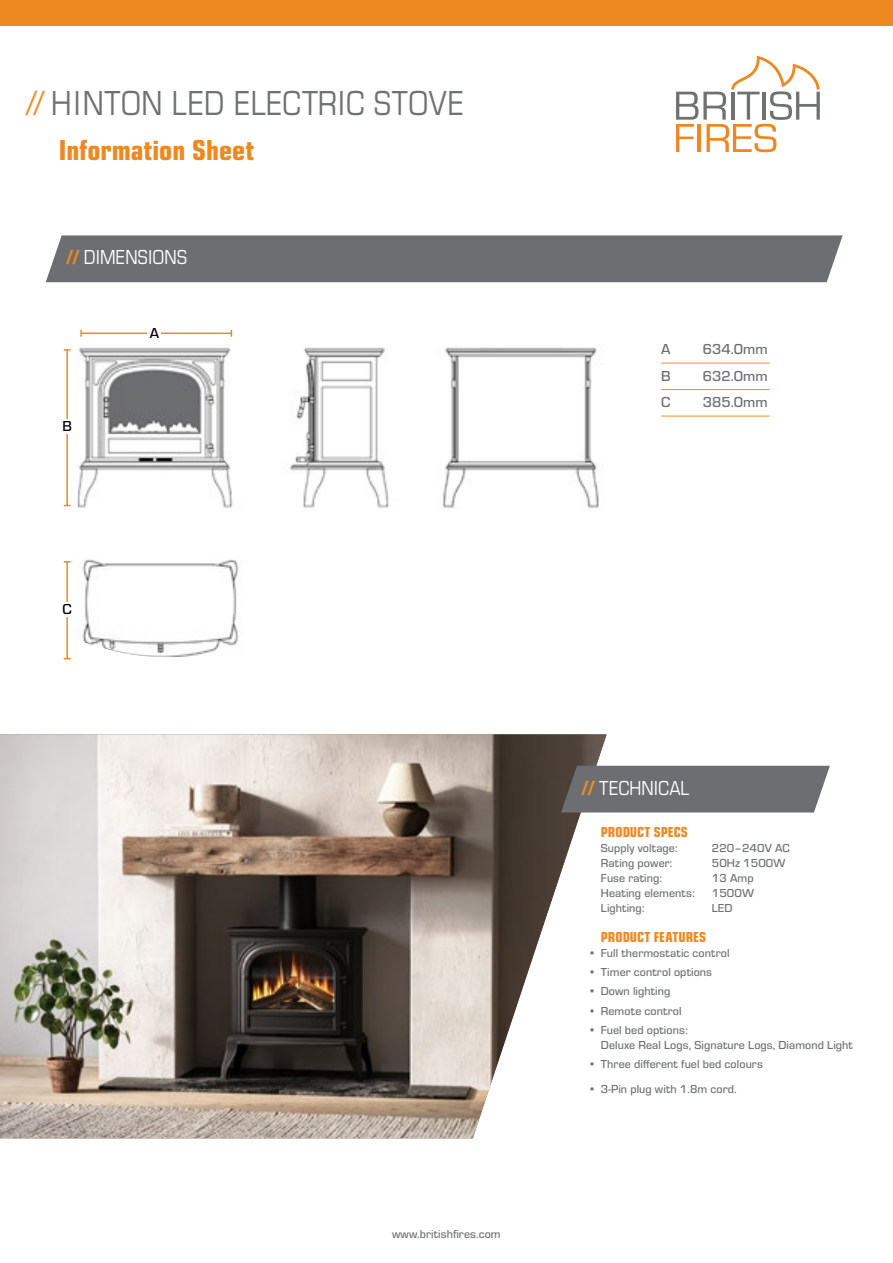
<style>
.page{position:relative;width:893px;height:1263px;background:#fff}
.page>*{position:absolute;margin:0;border:0;box-sizing:border-box;transform-origin:0 0}
.t1{font:36px "Eurostile Con";letter-spacing:.01em;color:#707272}
.t2{font:30px "Eurostile Con Hea";color:#ee8922}
.t3{font:21px "Eurostile Con";color:#fff}
.t4{font:15px "Eurostile Con Hea";color:#ee8922}
.t5{font:500 15px "Eurostile";color:#6d6e71}
.t6{font:500 15px "Eurostile";color:#000}
.t7{font:500 12px/15px "Eurostile";letter-spacing:.005em;color:#707272}
.s1{color:#ee8922}
.s2{font-family:"Eurostile Con Hea";color:#ee8922}
</style>
<div class="page">
<div style="left:0;top:0;width:893px;height:25px;background:#ee8922"></div>
<hr style="left:81px;top:333px;width:150px;height:1px;background:#ee8922">
<svg style="left:80px;top:330px;width:2px;height:7px"></svg>
<hr style="left:66px;top:350px;width:2px;height:155px;background:#ee8922">
<svg style="left:64px;top:349px;width:7px;height:2px"></svg>
<hr style="left:66px;top:562px;width:2px;height:97px;background:#ee8922">
<svg style="left:64px;top:561px;width:7px;height:2px"></svg>
<img style="left:0;top:734px;width:607px;height:404px">
<svg style="left:676px;top:56px;width:144px;height:96px"></svg>
<div style="left:561px;top:766px;width:269px;height:46px;background:#6d6e71"></div>
<div style="left:46px;top:235px;width:797px;height:47px;background:#6d6e71"></div>
<hr style="left:661px;top:363px;width:109px;height:1px;background:#eb9026">
<hr style="left:661px;top:389px;width:109px;height:1px;background:#eb9026">
<hr style="left:661px;top:416px;width:109px;height:1px;background:#eb9026">
<div style="left:148px;top:326px;width:13px;height:14px;background:#fff"></div>
<div style="left:57px;top:419px;width:20px;height:15px;background:#fff"></div>
<div style="left:57px;top:602px;width:20px;height:14px;background:#fff"></div>
<img style="left:78px;top:347px;width:521px;height:310px">
<div style="left:110px;top:580px;width:100px;height:42px;background:#fff"></div>
<h1 class="t1" style="left:26px;top:78px;width:439px"><span class="s1">//</span> HINTON LED ELECTRIC STOVE</h1>
<h2 class="t2" style="left:59px;top:128px;width:197px">Information Sheet</h2>
<h3 class="t3" style="left:67px;top:243px;width:122px"><span class="s2">//</span> DIMENSIONS</h3>
<p class="t6" style="left:62px;top:416px;width:11px">B</p>
<p class="t6" style="left:63px;top:599px;width:11px">C</p>
<p class="t6" style="left:150px;top:323px;width:11px">A</p>
<p class="t7" style="left:392px;top:1226px;width:110px">www.britishfires.com</p>
<p class="t5" style="left:661px;top:339px;width:11px">A</p>
<p class="t5" style="left:703px;top:339px;width:66px">634.0mm</p>
<p class="t5" style="left:661px;top:365px;width:11px">B</p>
<p class="t5" style="left:703px;top:365px;width:66px">632.0mm</p>
<p class="t5" style="left:661px;top:392px;width:11px">C</p>
<p class="t5" style="left:703px;top:392px;width:66px">385.0mm</p>
<h3 class="t3" style="left:582px;top:773px;width:109px"><span class="s2">//</span> TECHNICAL</h3>
<p class="t4" style="left:601px;top:821px;width:88px">PRODUCT SPECS</p>
<p class="t7" style="left:601px;top:840px;width:78px">Supply voltage:</p>
<p class="t7" style="left:712px;top:840px;width:79px">220–240V AC</p>
<p class="t7" style="left:601px;top:855px;width:73px">Rating power:</p>
<p class="t7" style="left:712px;top:855px;width:75px">50Hz 1500W</p>
<p class="t7" style="left:601px;top:870px;width:63px">Fuse rating:</p>
<p class="t7" style="left:712px;top:870px;width:43px">13 Amp</p>
<p class="t7" style="left:601px;top:885px;width:95px">Heating elements:</p>
<p class="t7" style="left:712px;top:885px;width:44px">1500W</p>
<p class="t7" style="left:601px;top:900px;width:45px">Lighting:</p>
<p class="t7" style="left:712px;top:900px;width:22px">LED</p>
<p class="t4" style="left:601px;top:926px;width:107px">PRODUCT FEATURES</p>
<p class="t7" style="left:588px;top:945px;width:143px">• Full thermostatic control</p>
<p class="t7" style="left:588px;top:964px;width:125px">• Timer control options</p>
<p class="t7" style="left:588px;top:983px;width:84px">• Down lighting</p>
<p class="t7" style="left:588px;top:1002px;width:95px">• Remote control</p>
<p class="t7" style="left:601px;top:1022px;width:253px;text-indent:-13px">• Fuel bed options:<br>Deluxe Real Logs, Signature Logs, Diamond Light</p>
<p class="t7" style="left:588px;top:1056px;width:176px">• Three different fuel bed colours</p>
<p class="t7" style="left:588px;top:1081px;width:150px">• 3-Pin plug with 1.8m cord.</p>
</div>
